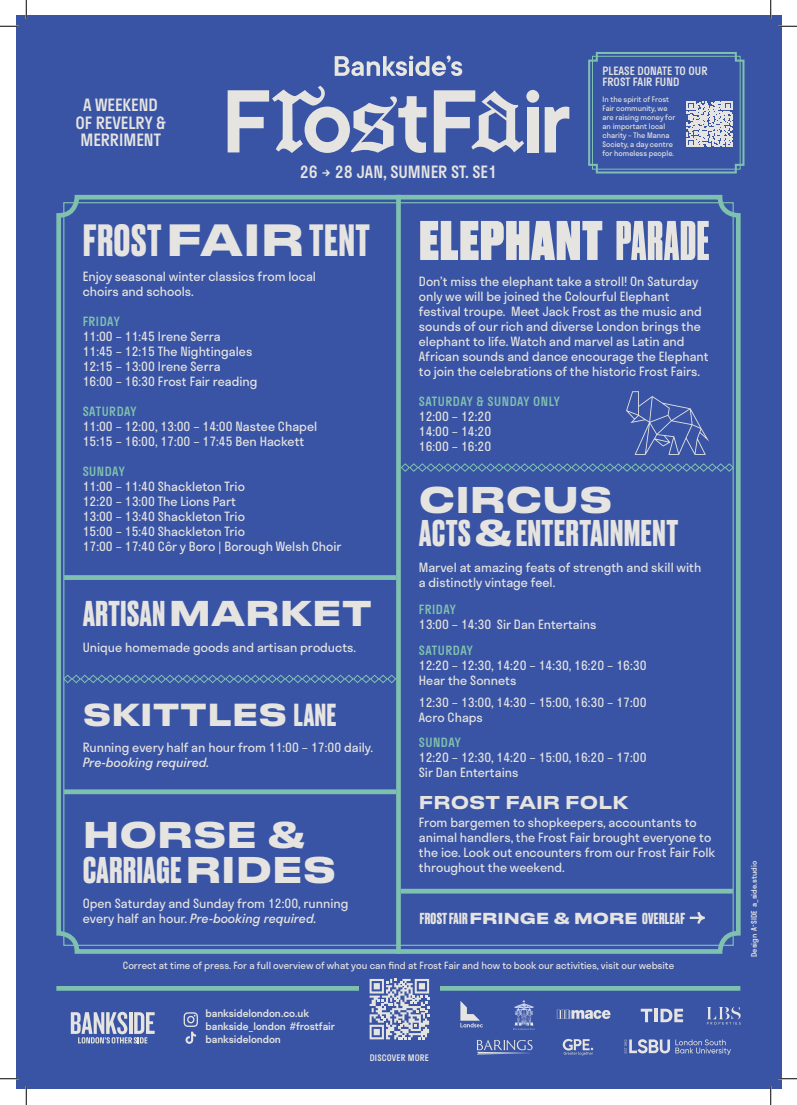
<style>
.page{position:relative;width:797px;height:1105px;background:#fff}
.page>*{position:absolute;margin:0;border:0;box-sizing:border-box;transform-origin:0 0}
.t1{font:52.5px "Druk Super";letter-spacing:.02em;color:#e6e4e1}
.t2{font:700 42.5px "Druk";letter-spacing:.02em;color:#e6e4e1}
.t3{font:700 35px "Druk";letter-spacing:.02em;color:#e6e4e1}
.t4{font:700 35px "Druk Text Wide";color:#e6e4e1}
.t5{font:700 33.75px "Druk";letter-spacing:.02em;color:#e6e4e1}
.t6{font:700 30px "Druk Text Wide";color:#e6e4e1}
.t7{font:500 17.5px "Druk Text Wide";color:#e6e4e1}
.t8{font:500 16.62px/17.8px "Stratos";color:#e6e4e1;text-align:center}
.t9{font:700 15px "Druk";letter-spacing:.02em;color:#e6e4e1}
.t10{font:12.5px/15px "Stratos";color:#e6e4e1}
.t11{font:500 12.5px "Stratos";letter-spacing:.04em;color:#7fc1b0}
.t12{font:italic 12.5px "Stratos";color:#e6e4e1}
.t13{font:500 11.25px/11.2px "Stratos";color:#e6e4e1}
.t14{font:500 10.25px/12.6px "Stratos";letter-spacing:-.01em;color:#e6e4e1}
.t15{font:9.75px "Stratos";color:#e6e4e1}
.t16{font:500 8.75px "Stratos";letter-spacing:.01em;color:#e6e4e1}
.t17{font:500 7.5px "Stratos";color:#e6e4e1}
.t18{font:7.38px/8.9px "Stratos";color:#e6e4e1}
.s1{font-family:"Druk Text Wide"}
.s2{font-family:"Druk"}
.s3{font-style:italic}
.s4{font-family:"Druk Cond Super"}
</style>
<div class="page">
<div style="left:16px;top:16px;width:765px;height:1073px;background:#3954a4"></div>
<svg style="left:689px;top:912px;width:15px;height:11px"></svg>
<svg style="left:335px;top:55px;width:127px;height:21px"></svg>
<svg style="left:228px;top:86px;width:198px;height:67px"></svg>
<svg style="left:434px;top:90px;width:90px;height:62px"></svg>
<div style="left:527px;top:107px;width:11px;height:45px;background:#e6e4e1"></div>
<div style="left:526px;top:90px;width:13px;height:13px;background:#e6e4e1;border-radius:50%"></div>
<svg style="left:544px;top:107px;width:25px;height:45px"></svg>
<div style="left:56px;top:195px;width:684px;height:759px;border:5px solid #7fc1b0;border-radius:18px"></div>
<div style="left:396px;top:195px;width:5px;height:759px;background:#7fc1b0"></div>
<div style="left:64px;top:575px;width:332px;height:5px;background:#7fc1b0"></div>
<div style="left:64px;top:789px;width:332px;height:5px;background:#7fc1b0"></div>
<hr style="left:401px;top:889px;width:332px;height:4px;background:#7fc1b0">
<svg style="left:63px;top:674px;width:334px;height:10px"></svg>
<svg style="left:400px;top:463px;width:334px;height:9px"></svg>
<div style="left:56px;top:986px;width:684px;height:5px;background:#7fc1b0"></div>
<div style="left:359px;top:979px;width:81px;height:30px;background:#3954a4"></div>
<svg style="left:369px;top:979px;width:60px;height:60px"></svg>
<svg style="left:71px;top:1012px;width:84px;height:31px"></svg>
<svg style="left:184px;top:1012px;width:14px;height:32px"></svg>
<svg style="left:460px;top:1001px;width:23px;height:26px"></svg>
<svg style="left:707px;top:1007px;width:33px;height:18px"></svg>
<svg style="left:477px;top:1040px;width:55px;height:14px"></svg>
<svg style="left:640px;top:1009px;width:43px;height:13px"></svg>
<svg style="left:557px;top:1009px;width:53px;height:10px"></svg>
<img style="left:513px;top:1000px;width:21px;height:29px">
<svg style="left:562px;top:1039px;width:31px;height:16px"></svg>
<svg style="left:624px;top:1039px;width:107px;height:16px"></svg>
<svg style="left:588px;top:52px;width:157px;height:122px"></svg>
<div style="left:592px;top:56px;width:148px;height:113px;border:1px solid #7fc1b0"></div>
<svg style="left:626px;top:391px;width:83px;height:64px"></svg>
<svg style="left:0;top:25px;width:19px;height:2px"></svg>
<svg style="left:778px;top:25px;width:19px;height:2px"></svg>
<svg style="left:0;top:1078px;width:19px;height:1px"></svg>
<svg style="left:778px;top:1078px;width:19px;height:1px"></svg>
<svg style="left:25px;top:0;width:2px;height:19px"></svg>
<svg style="left:25px;top:1086px;width:2px;height:19px"></svg>
<svg style="left:770px;top:0;width:1px;height:19px"></svg>
<svg style="left:770px;top:1086px;width:1px;height:19px"></svg>
<h3 class="t8" style="left:75px;top:95px;width:92px">A WEEKEND<br>OF REVELRY &amp;<br>MERRIMENT</h3>
<h3 class="t8" style="left:300px;top:162px;width:199px">26 → 28 JAN, SUMNER ST. SE1</h3>
<p class="t13" style="left:602px;top:65px;width:107px">PLEASE DONATE TO OUR<br>FROST FAIR FUND</p>
<p class="t18" style="left:602px;top:95px;width:74px">In the spirit of Frost<br>Fair community, we are raising money for an important local charity – The Manna<br>Society, a day centre for homeless people.</p>
<h2 class="t2" style="left:83px;top:211px;width:288px">FROST <span class="s1">FAIR</span> TENT</h2>
<p class="t10" style="left:83px;top:269px;width:235px">Enjoy seasonal winter classics from local choirs and schools.</p>
<p class="t11" style="left:83px;top:311px;width:38px">FRIDAY</p>
<p class="t10" style="left:83px;top:329px;width:176px">11:00 – 11:45 Irene Serra<br>11:45 – 12:15 The Nightingales<br>12:15 – 13:00 Irene Serra<br>16:00 – 16:30 Frost Fair reading</p>
<p class="t11" style="left:83px;top:401px;width:55px">SATURDAY</p>
<p class="t10" style="left:83px;top:419px;width:236px">11:00 – 12:00, 13:00 – 14:00 Nastee Chapel<br>15:15 – 16:00, 17:00 – 17:45 Ben Hackett</p>
<p class="t11" style="left:83px;top:461px;width:43px">SUNDAY</p>
<p class="t10" style="left:83px;top:479px;width:260px">11:00 – 11:40 Shackleton Trio<br>12:20 – 13:00 The Lions Part<br>13:00 – 13:40 Shackleton Trio<br>15:00 – 15:40 Shackleton Trio<br>17:00 – 17:40 Côr y Boro | Borough Welsh Choir</p>
<h3 class="t5" style="left:83px;top:591px;width:291px">ARTISAN <span class="s1">MARKET</span></h3>
<p class="t10" style="left:83px;top:639px;width:275px">Unique homemade goods and artisan products.</p>
<h3 class="t6" style="left:83px;top:689px;width:255px">SKITTLES <span class="s2">LANE</span></h3>
<p class="t10" style="left:83px;top:739px;width:292px">Running every half an hour from 11:00 – 17:00 daily.</p>
<p class="t12" style="left:83px;top:752px;width:128px">Pre-booking required.</p>
<h3 class="t4" style="left:83px;top:804px;width:224px">HORSE &amp;</h3>
<h3 class="t3" style="left:83px;top:846px;width:255px">CARRIAGE <span class="s1">RIDES</span></h3>
<p class="t10" style="left:83px;top:896px;width:267px">Open Saturday and Sunday from 12:00, running every half an hour. <span class="s3">Pre-booking required.</span></p>
<h1 class="t1" style="left:419px;top:203px;width:291px">ELEPHANT <span class="s4">PARADE</span></h1>
<p class="t10" style="left:419px;top:273px;width:291px">Don’t miss the elephant take a stroll! On Saturday only we will be joined the Colourful Elephant festival troupe. Meet Jack Frost as the music and sounds of our rich and diverse London brings the elephant to life. Watch and marvel as Latin and African sounds and dance encourage the Elephant to join the celebrations of the historic Frost Fairs.</p>
<p class="t11" style="left:419px;top:391px;width:142px">SATURDAY &amp; SUNDAY ONLY</p>
<p class="t10" style="left:419px;top:408px;width:74px;text-align:justify">12:00 – 12:20<br>14:00 – 14:20<br>16:00 – 16:20</p>
<h3 class="t4" style="left:419px;top:469px;width:195px">CIRCUS</h3>
<h3 class="t3" style="left:419px;top:509px;width:260px">ACTS <span class="s1">&amp;</span> ENTERTAINMENT</h3>
<p class="t10" style="left:419px;top:559px;width:284px">Marvel at amazing feats of strength and skill with a distinctly vintage feel.</p>
<p class="t11" style="left:419px;top:599px;width:38px">FRIDAY</p>
<p class="t10" style="left:419px;top:616px;width:179px">13:00 – 14:30 Sir Dan Entertains</p>
<p class="t11" style="left:419px;top:640px;width:55px">SATURDAY</p>
<p class="t10" style="left:419px;top:657px;width:229px">12:20 – 12:30, 14:20 – 14:30, 16:20 – 16:30<br>Hear the Sonnets</p>
<p class="t10" style="left:419px;top:694px;width:229px">12:30 – 13:00, 14:30 – 15:00, 16:30 – 17:00<br>Acro Chaps</p>
<p class="t11" style="left:419px;top:733px;width:43px">SUNDAY</p>
<p class="t10" style="left:419px;top:750px;width:229px">12:20 – 12:30, 14:20 – 15:00, 16:20 – 17:00<br>Sir Dan Entertains</p>
<h3 class="t7" style="left:419px;top:787px;width:211px">FROST FAIR FOLK</h3>
<p class="t10" style="left:419px;top:814px;width:298px">From bargemen to shopkeepers, accountants to animal handlers, the Frost Fair brought everyone to the ice. Look out encounters from our Frost Fair Folk throughout the weekend.</p>
<p class="t9" style="left:420px;top:908px;width:267px">FROST FAIR <span class="s1">FRINGE &amp; MORE</span> OVERLEAF</p>
<p class="t15" style="left:123px;top:958px;width:553px">Correct at time of press. For a full overview of what you can find at Frost Fair and how to book our activities, visit our website</p>
<p class="t14" style="left:205px;top:1007px;width:131px">banksidelondon.co.uk bankside_london #frostfair banksidelondon</p>
<p class="t16" style="left:370px;top:1051px;width:60px">DISCOVER MORE</p>
<p class="t17" style="left:748px;top:957px;width:97px;rotate:-90deg">Design A-SIDE a_side.studio</p>
</div>
